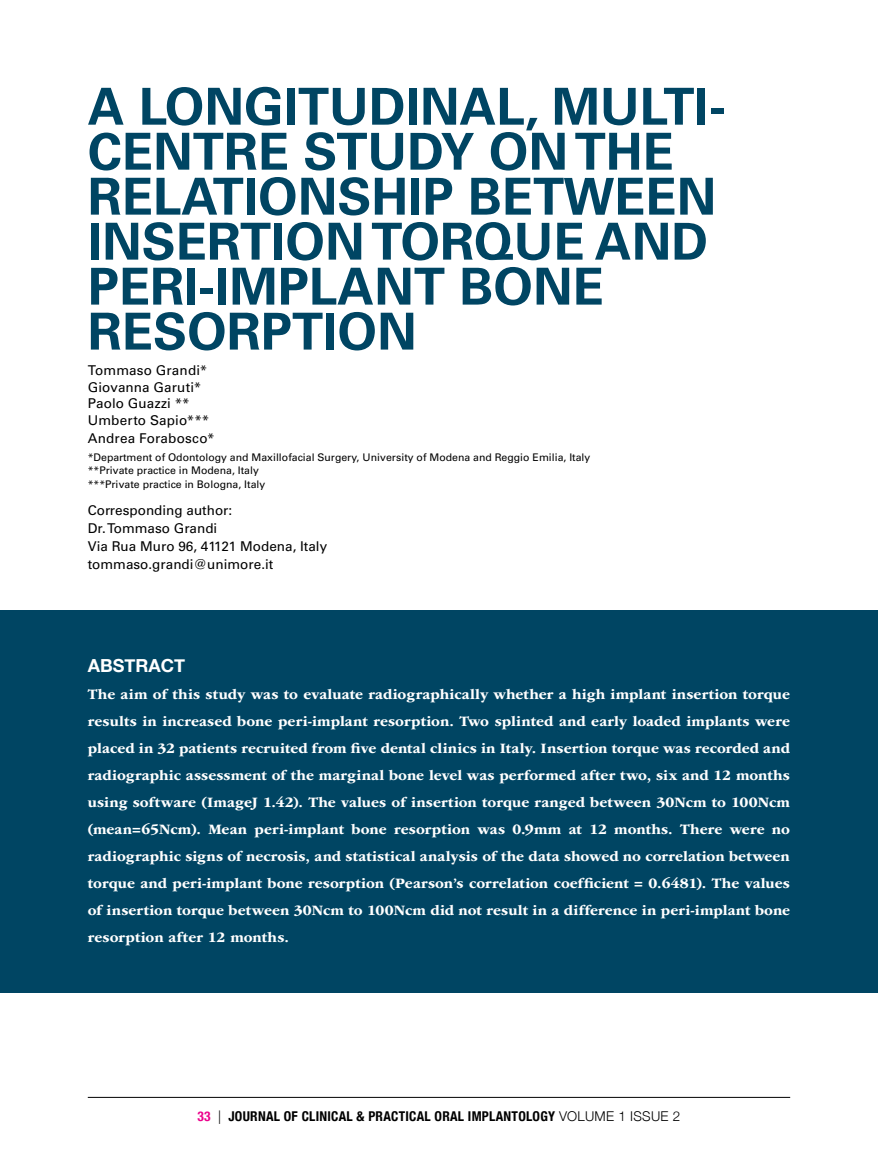
<style>
.page{position:relative;width:878px;height:1161px;background:#fff}
.page>*{position:absolute;margin:0;border:0;box-sizing:border-box;transform-origin:0 0}
.t1{font:700 51px/45px "Univers LT Std";color:#004563}
.t2{font:700 18px "Helvetica Neue";color:#fff}
.t3{font:700 15px/27px "ITC Garamond Std";letter-spacing:.01em;color:#fff;text-align:justify}
.t4{font:13.5px/16.5px "Univers LT Std";color:#000}
.t5{font:700 condensed 13.5px "Helvetica Neue";letter-spacing:.02em;color:#000}
.t6{font:10.5px/13.5px "Univers LT Std";color:#000}
.s1{color:#ec008c}
.s2{font-weight:300;font-stretch:normal}
</style>
<div class="page">
<div style="left:0;top:610px;width:878px;height:383px;background:#004563"></div>
<hr style="left:88px;top:1097px;width:702px;height:1px;background:#000">
<h1 class="t1" style="left:88px;top:85px;width:639px">A LONGITUDINAL, MULTI-<br>CENTRE STUDY ON THE<br>RELATIONSHIP BETWEEN<br>INSERTION TORQUE AND<br>PERI-IMPLANT BONE<br>RESORPTION</h1>
<p class="t4" style="left:88px;top:362px;width:123px">Tommaso Grandi*<br>Giovanna Garuti*<br>Paolo Guazzi **<br>Umberto Sapio***</p>
<p class="t4" style="left:88px;top:430px;width:128px">Andrea Forabosco*</p>
<p class="t6" style="left:88px;top:450px;width:504px">*Department of Odontology and Maxillofacial Surgery, University of Modena and Reggio Emilia, Italy **Private practice in Modena, Italy<br>***Private practice in Bologna, Italy</p>
<p class="t4" style="left:88px;top:501px;width:241px;line-height:18px">Corresponding author:<br>Dr. Tommaso Grandi<br>Via Rua Muro 96, 41121 Modena, Italy tommaso.grandi@unimore.it</p>
<p class="t2" style="left:88px;top:654px;width:99px">ABSTRACT</p>
<p class="t3" style="left:88px;top:680px;width:703px">The aim of this study was to evaluate radiographically whether a high implant insertion torque results in increased bone peri-implant resorption. Two splinted and early loaded implants were placed in 32 patients recruited from five dental clinics in Italy. Insertion torque was recorded and radiographic assessment of the marginal bone level was performed after two, six and 12 months using software (ImageJ 1.42). The values of insertion torque ranged between 30Ncm to 100Ncm (mean=65Ncm). Mean peri-implant bone resorption was 0.9mm at 12 months. There were no radiographic signs of necrosis, and statistical analysis of the data showed no correlation between torque and peri-implant bone resorption (Pearson’s correlation coefficient = 0.6481). The values of insertion torque between 30Ncm to 100Ncm did not result in a difference in peri-implant bone resorption after 12 months.</p>
<p class="t5" style="left:197px;top:1108px;width:484px"><span class="s1">33</span> <span class="s2">|</span> JOURNAL OF CLINICAL &amp; PRACTICAL ORAL IMPLANTOLOGY <span class="s2">VOLUME 1 ISSUE 2</span></p>
</div>
